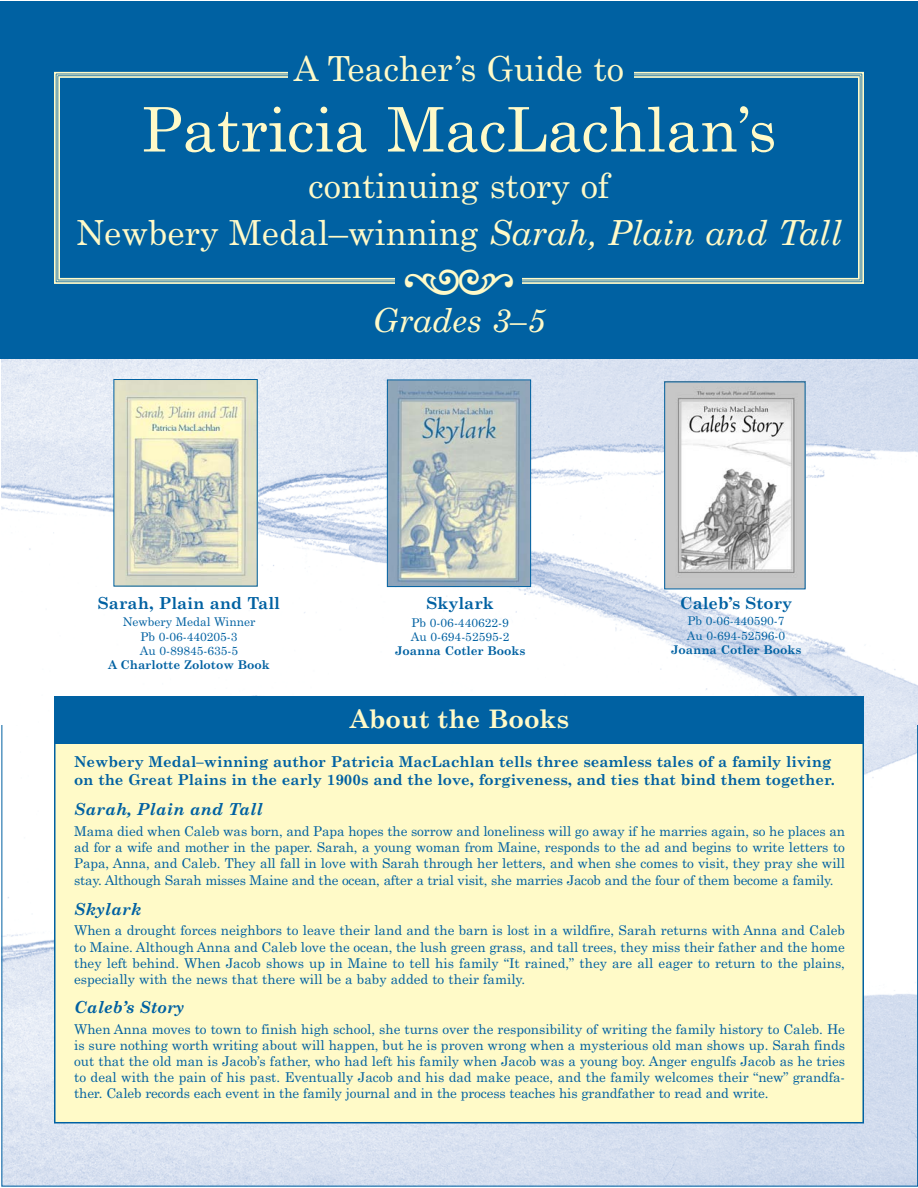
<style>
.page{position:relative;width:918px;height:1188px;background:#fff}
.page>*{position:absolute;margin:0;border:0;box-sizing:border-box;transform-origin:0 0}
.t1{font:61.5px "Century Schoolbook";color:#fffac8}
.t2{font:46.5px "L Decoration Pi One";color:#fffac8}
.t3{font:34.5px/46.5px "Century Schoolbook";color:#fffac8;text-align:center}
.t4{font:italic 33px "Century Schoolbook";color:#fffac8}
.t5{font:700 25.5px "Century Schoolbook";color:#fffac8}
.t6{font:700 16.5px "Century Schoolbook";color:#0061a2}
.t7{font:italic 700 16.5px "Century Schoolbook";color:#0061a2}
.t8{font:700 15px/18px "Century Schoolbook";color:#0061a2}
.t9{font:13.5px/16.2px "Century Schoolbook";letter-spacing:-.01em;color:#0061a2;text-align:justify}
.t10{font:12px/14.4px "Century Schoolbook";color:#0061a2}
.t11{font:700 12px "Century Schoolbook";color:#0061a2}
.s1{font-style:italic}
</style>
<div class="page">
<img style="left:4px;top:725px;width:912px;height:459px">
<img style="left:2px;top:359px;width:916px;height:366px">
<div style="left:0;top:2px;width:918px;height:357px;background:#0061a2"></div>
<img style="left:666px;top:384px;width:137px;height:203px">
<div style="left:664px;top:382px;width:141px;height:207px;border:1px solid #0061a2"></div>
<img style="left:389px;top:382px;width:140px;height:203px">
<div style="left:387px;top:380px;width:144px;height:207px;border:1px solid #0061a2"></div>
<img style="left:116px;top:381px;width:140px;height:203px">
<div style="left:114px;top:379px;width:144px;height:207px;border:1px solid #0061a2"></div>
<div style="left:55px;top:698px;width:808px;height:425px;background:#fffac8"></div>
<div style="left:54px;top:72px;width:810px;height:212px;border:2px solid #fffac8"></div>
<div style="left:58px;top:76px;width:802px;height:204px;border:2px solid #fffac8"></div>
<div style="left:288px;top:42px;width:346px;height:54px;background:#0061a2"></div>
<div style="left:395px;top:261px;width:127px;height:40px;background:#0061a2"></div>
<div style="left:54px;top:696px;width:810px;height:47px;background:#0061a2"></div>
<h3 class="t3" style="left:294px;top:49px;width:332px">A Teacher’s Guide to</h3>
<h1 class="t1" style="left:142px;top:107px;width:637px">Patricia MacLachlan’s</h1>
<h3 class="t3" style="left:76px;top:166px;width:767px">continuing story of<br>Newbery Medal–winning <span class="s1">Sarah, Plain and Tall</span></h3>
<h2 class="t2" style="left:459px;top:314px;width:56px;rotate:-180deg">-</h2>
<h3 class="t4" style="left:373px;top:307px;width:174px">Grades 3–5</h3>
<p class="t6" style="left:98px;top:597px;width:184px">Sarah, Plain and Tall</p>
<p class="t10" style="left:123px;top:616px;width:134px;text-align:center">Newbery Medal Winner<br>Pb 0-06-440205-3<br>Au 0-89845-635-5</p>
<p class="t11" style="left:108px;top:661px;width:163px">A Charlotte Zolotow Book</p>
<p class="t6" style="left:426px;top:597px;width:69px">Skylark</p>
<p class="t10" style="left:411px;top:616px;width:100px">Pb 0-06-440622-9<br>Au 0-694-52595-2</p>
<p class="t11" style="left:395px;top:647px;width:132px">Joanna Cotler Books</p>
<p class="t6" style="left:680px;top:597px;width:114px">Caleb’s Story</p>
<p class="t10" style="left:687px;top:615px;width:100px">Pb 0-06-440590-7<br>Au 0-694-52596-0</p>
<p class="t11" style="left:671px;top:645px;width:132px">Joanna Cotler Books</p>
<h3 class="t5" style="left:350px;top:710px;width:221px">About the Books</h3>
<p class="t8" style="left:74px;top:754px;width:762px">Newbery Medal–winning author Patricia MacLachlan tells three seamless tales of a family living on the Great Plains in the early 1900s and the love, forgiveness, and ties that bind them together.</p>
<p class="t7" style="left:74px;top:803px;width:190px">Sarah, Plain and Tall</p>
<p class="t9" style="left:74px;top:824px;width:772px">Mama died when Caleb was born, and Papa hopes the sorrow and loneliness will go away if he marries again, so he places an ad for a wife and mother in the paper. Sarah, a young woman from Maine, responds to the ad and begins to write letters to Papa, Anna, and Caleb. They all fall in love with Sarah through her letters, and when she comes to visit, they pray she will stay. Although Sarah misses Maine and the ocean, after a trial visit, she marries Jacob and the four of them become a family.</p>
<p class="t7" style="left:74px;top:903px;width:69px">Skylark</p>
<p class="t9" style="left:74px;top:924px;width:772px">When a drought forces neighbors to leave their land and the barn is lost in a wildfire, Sarah returns with Anna and Caleb to Maine. Although Anna and Caleb love the ocean, the lush green grass, and tall trees, they miss their father and the home they left behind. When Jacob shows up in Maine to tell his family “It rained,” they are all eager to return to the plains, especially with the news that there will be a baby added to their family.</p>
<p class="t7" style="left:74px;top:1001px;width:112px">Caleb’s Story</p>
<p class="t9" style="left:74px;top:1022px;width:772px">When Anna moves to town to finish high school, she turns over the responsibility of writing the family history to Caleb. He is sure nothing worth writing about will happen, but he is proven wrong when a mysterious old man shows up. Sarah finds out that the old man is Jacob’s father, who had left his family when Jacob was a young boy. Anger engulfs Jacob as he tries to deal with the pain of his past. Eventually Jacob and his dad make peace, and the family welcomes their “new” grandfa&shy;ther. Caleb records each event in the family journal and in the process teaches his grandfather to read and write.</p>
</div>
